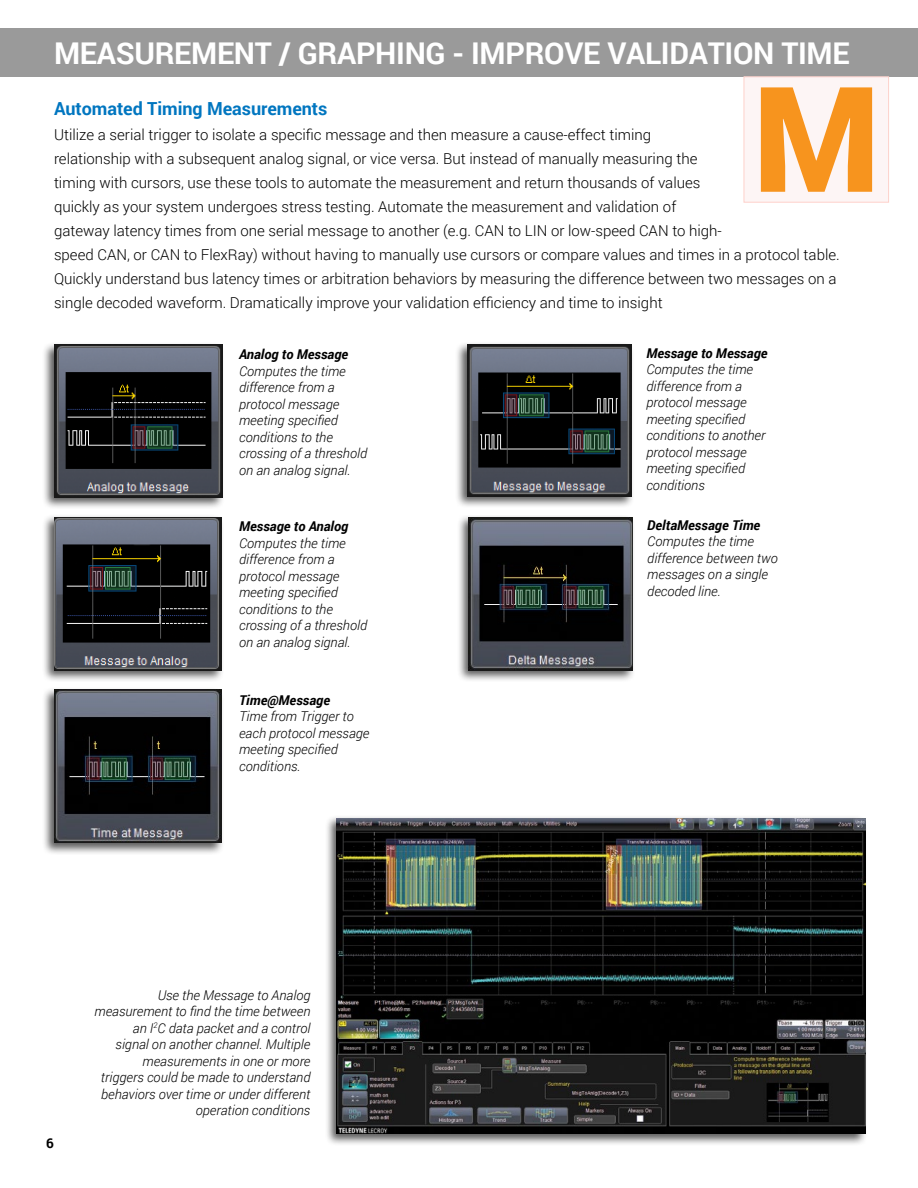
<style>
.page{position:relative;width:918px;height:1188px;background:#fff}
.page>*{position:absolute;margin:0;border:0;box-sizing:border-box;transform-origin:0 0}
.t1{font:900 146.7px "Roboto";color:#f7941e}
.t2{font:700 30px "Roboto";letter-spacing:-.01em;color:#fff}
.t3{font:700 18px "Roboto";letter-spacing:-.005em;color:#0076c0}
.t4{font:300 15px/24px "Roboto";color:#000}
.t5{font:italic 300 13.5px/16.5px "Roboto";color:#000}
.t6{font:italic 700 13.5px "Roboto";color:#000}
.t7{font:700 13.5px "Roboto";color:#000}
</style>
<div class="page">
<div style="left:0;top:28px;width:918px;height:49px;background:#9a9a9a"></div>
<div style="left:744px;top:77px;width:145px;height:125px;background:#fdf5f5;border:1px solid #fed1cb"></div>
<div style="left:41px;top:341px;width:184px;height:169px;background:#000;opacity:.65"></div>
<img style="left:54px;top:344px;width:168px;height:153px">
<div style="left:455px;top:341px;width:179px;height:167px;background:#000;opacity:.65"></div>
<img style="left:467px;top:344px;width:165px;height:152px">
<div style="left:456px;top:515px;width:180px;height:168px;background:#000;opacity:.65"></div>
<img style="left:469px;top:517px;width:164px;height:153px">
<div style="left:41px;top:514px;width:183px;height:168px;background:#000;opacity:.65"></div>
<img style="left:54px;top:517px;width:167px;height:153px">
<div style="left:41px;top:687px;width:183px;height:168px;background:#000;opacity:.65"></div>
<img style="left:54px;top:690px;width:168px;height:153px">
<div style="left:324px;top:815px;width:544px;height:332px;background:#000;opacity:.65"></div>
<img style="left:337px;top:818px;width:528px;height:316px">
<h2 class="t2" style="left:54px;top:32px;width:797px">MEASUREMENT / GRAPHING - IMPROVE VALIDATION TIME</h2>
<h1 class="t1" style="left:753px;top:36px;width:129px">M</h1>
<h3 class="t3" style="left:54px;top:96px;width:275px">Automated Timing Measurements</h3>
<p class="t4" style="left:54px;top:123px;width:787px">Utilize a serial trigger to isolate a specific message and then measure a cause-effect timing<br>relationship with a subsequent analog signal, or vice versa. But instead of manually measuring the<br>timing with cursors, use these tools to automate the measurement and return thousands of values<br>quickly as your system undergoes stress testing. Automate the measurement and validation of<br>gateway latency times from one serial message to another (e.g. CAN to LIN or low-speed CAN to high-<br>speed CAN, or CAN to FlexRay) without having to manually use cursors or compare values and times in a protocol table.<br>Quickly understand bus latency times or arbitration behaviors by measuring the difference between two messages on a single decoded waveform. Dramatically improve your validation efficiency and time to insight</p>
<p class="t6" style="left:239px;top:345px;width:111px">Analog to Message</p>
<p class="t5" style="left:239px;top:362px;width:129px">Computes the time difference from a protocol message meeting specified conditions to the crossing of a threshold on an analog signal.</p>
<p class="t6" style="left:239px;top:517px;width:111px">Message to Analog</p>
<p class="t5" style="left:239px;top:534px;width:129px">Computes the time difference from a protocol message meeting specified conditions to the crossing of a threshold on an analog signal.</p>
<p class="t6" style="left:239px;top:691px;width:93px">Time@Message</p>
<p class="t5" style="left:239px;top:708px;width:132px">Time from Trigger to each protocol message meeting specified conditions.</p>
<p class="t7" style="left:46px;top:1134px;width:9px">6</p>
<p class="t5" style="left:94px;top:986px;width:218px;text-align:right">Use the Message to Analog measurement to find the time between an I<sup>2</sup>C data packet and a control<br>signal on another channel. Multiple measurements in one or more<br>triggers could be made to understand behaviors over time or under different operation conditions</p>
<p class="t6" style="left:646px;top:343px;width:123px">Message to Message</p>
<p class="t5" style="left:646px;top:361px;width:121px">Computes the time difference from a protocol message meeting specified conditions to another protocol message meeting specified conditions</p>
<p class="t6" style="left:647px;top:515px;width:115px">DeltaMessage Time</p>
<p class="t5" style="left:647px;top:533px;width:132px">Computes the time difference between two messages on a single decoded line.</p>
</div>
